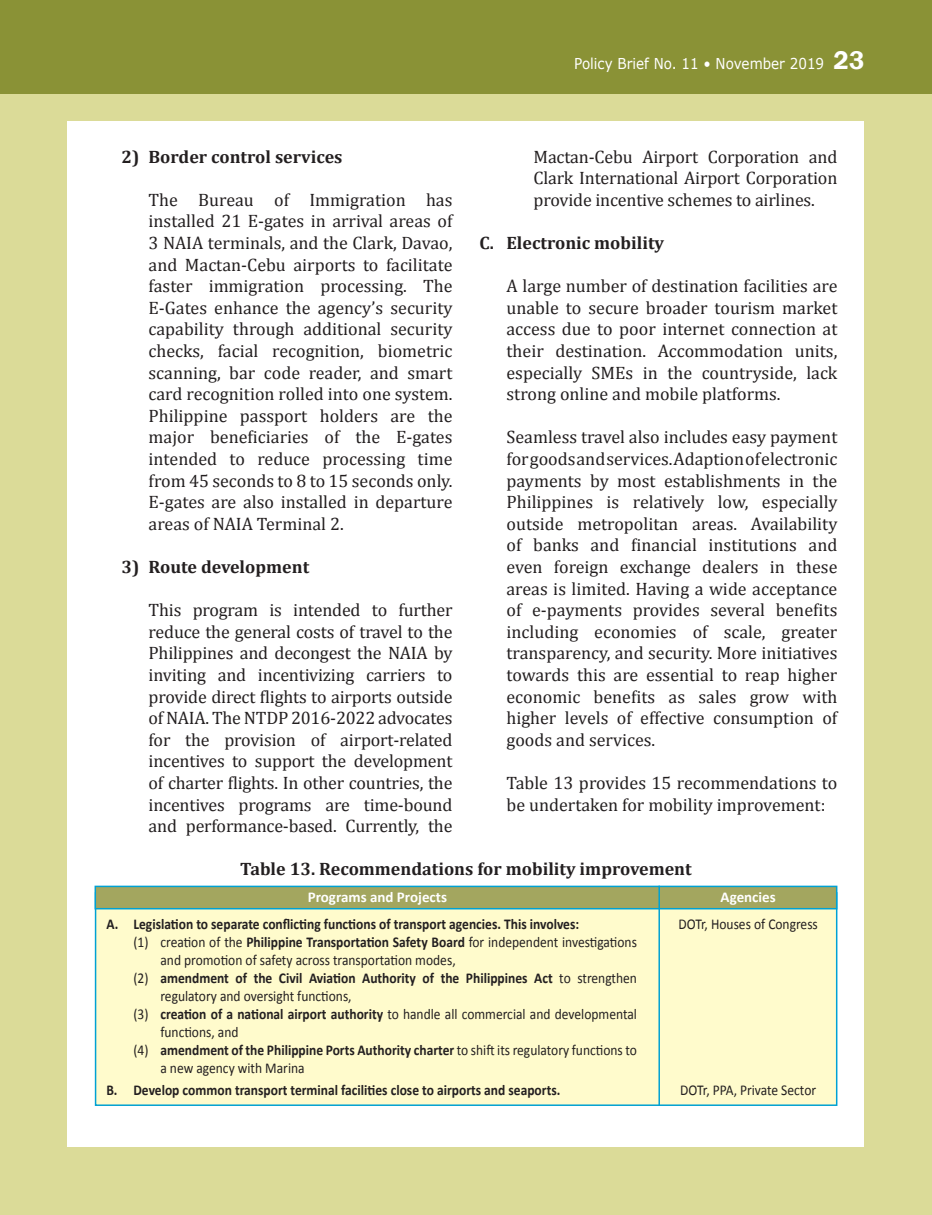
<style>
.page{position:relative;width:932px;height:1215px;background:#fff}
.page>*{position:absolute;margin:0;border:0;box-sizing:border-box;transform-origin:0 0}
.t1{font:18px/21.6px "Cambria";color:#231f20;text-align:justify}
.t2{font:700 18px "Cambria";color:#231f20}
.t3{font:15px "Calibri";color:#231f20;scale:.9 1}
.t4{font:700 15px "Calibri";color:#231f20;scale:.9 1}
.t5{font:15px "Verdana";color:#fff;scale:.9 1}
.t6{font:700 15px "Calibri";color:#fff}
.s1{font-family:"Franklin Gothic";font-weight:600;font-size:26.25px}
.s2{font-weight:700}
.s3{font-weight:400}
</style>
<div class="page">
<div style="left:0;top:0;width:932px;height:94px;background:#8a9236"></div>
<div style="left:0;top:94px;width:932px;height:1121px;background:#dbdb98"></div>
<div style="left:68px;top:122px;width:796px;height:1026px;background:#fff"></div>
<div style="left:96px;top:893px;width:740px;height:212px;background:#fffbcc"></div>
<div style="left:95px;top:892px;width:742px;height:214px;border:2px solid #00a1d3"></div>
<div style="left:95px;top:886px;width:741px;height:23px;background:#a3a65f"></div>
<div style="left:94px;top:886px;width:743px;height:23px;border:2px solid #00a1d3"></div>
<hr style="left:658px;top:886px;width:2px;height:220px;background:#00a1d3">
<p class="t5" style="left:574px;top:53px;width:324px">Policy Brief No. 11 • November 2019 <span class="s1">23</span></p>
<p class="t2" style="left:122px;top:144px;width:222px">2) Border control services</p>
<p class="t1" style="left:148px;top:189px;width:305px">The Bureau of Immigration has installed 21 E-gates in arrival areas of 3 NAIA terminals, and the Clark, Davao, and Mactan-Cebu airports to facilitate faster immigration processing. The E-Gates enhance the agency’s security capability through additional security checks, facial recognition, biometric scanning, bar code reader, and smart card recognition rolled into one system.<br>Philippine passport holders are the major beneficiaries of the E-gates intended to reduce processing time from 45 seconds to 8 to 15 seconds only.<br>E-gates are also installed in departure areas of NAIA Terminal 2.</p>
<p class="t2" style="left:122px;top:554px;width:189px">3) Route development</p>
<p class="t1" style="left:148px;top:599px;width:305px">This program is intended to further reduce the general costs of travel to the Philippines and decongest the NAIA by inviting and incentivizing carriers to provide direct flights to airports outside of NAIA. The NTDP 2016-2022 advocates for the provision of airport-related incentives to support the development of charter flights. In other countries, the incentives programs are time-bound and performance-based. Currently, the</p>
<p class="t1" style="left:533px;top:145px;width:305px">Mactan-Cebu Airport Corporation and Clark International Airport Corporation provide incentive schemes to airlines.</p>
<p class="t2" style="left:479px;top:230px;width:186px">C. Electronic mobility</p>
<p class="t1" style="left:506px;top:275px;width:332px">A large number of destination facilities are unable to secure broader tourism market access due to poor internet connection at their destination. Accommodation units, especially SMEs in the countryside, lack strong online and mobile platforms.</p>
<p class="t1" style="left:506px;top:426px;width:332px">Seamless travel also includes easy payment for goods and services. Adaption of electronic payments by most establishments in the Philippines is relatively low, especially outside metropolitan areas. Availability of banks and financial institutions and even foreign exchange dealers in these areas is limited. Having a wide acceptance of e-payments provides several benefits including economies of scale, greater transparency, and security. More initiatives towards this are essential to reap higher economic benefits as sales grow with higher levels of effective consumption of goods and services.</p>
<p class="t1" style="left:506px;top:772px;width:332px">Table 13 provides 15 recommendations to be undertaken for mobility improvement:</p>
<p class="t2" style="left:240px;top:856px;width:453px">Table 13. Recommendations for mobility improvement</p>
<p class="t3" style="left:678px;top:915px;width:156px">DOTr, Houses of Congress</p>
<p class="t6" style="left:308px;top:887px;width:141px">Programs and Projects</p>
<p class="t6" style="left:720px;top:887px;width:57px">Agencies</p>
<p class="t4" style="left:106px;top:915px;width:526px">A. Legislation to separate conflicting functions of transport agencies. This involves:</p>
<p class="t3" style="left:133px;top:933px;width:561px">(1) creation of the <span class="s2">Philippine Transportation Safety Board</span> for independent investigations</p>
<p class="t3" style="left:160px;top:951px;width:329px">and promotion of safety across transportation modes,</p>
<p class="t4" style="left:133px;top:969px;width:561px"><span class="s3">(2)</span> amendment of the Civil Aviation Authority of the Philippines Act <span class="s3">to strengthen</span></p>
<p class="t3" style="left:160px;top:987px;width:214px">regulatory and oversight functions,</p>
<p class="t3" style="left:133px;top:1005px;width:561px">(3) <span class="s2">creation of a national airport authority</span> to handle all commercial and developmental</p>
<p class="t3" style="left:160px;top:1023px;width:88px">functions, and</p>
<p class="t4" style="left:133px;top:1041px;width:561px"><span class="s3">(4)</span> amendment of the Philippine Ports Authority charter <span class="s3">to shift its regulatory functions to</span></p>
<p class="t3" style="left:160px;top:1059px;width:162px">a new agency with Marina</p>
<p class="t4" style="left:106px;top:1080px;width:506px">B. Develop common transport terminal facilities close to airports and seaports.</p>
<p class="t3" style="left:680px;top:1080px;width:152px">DOTr, PPA, Private Sector</p>
</div>
